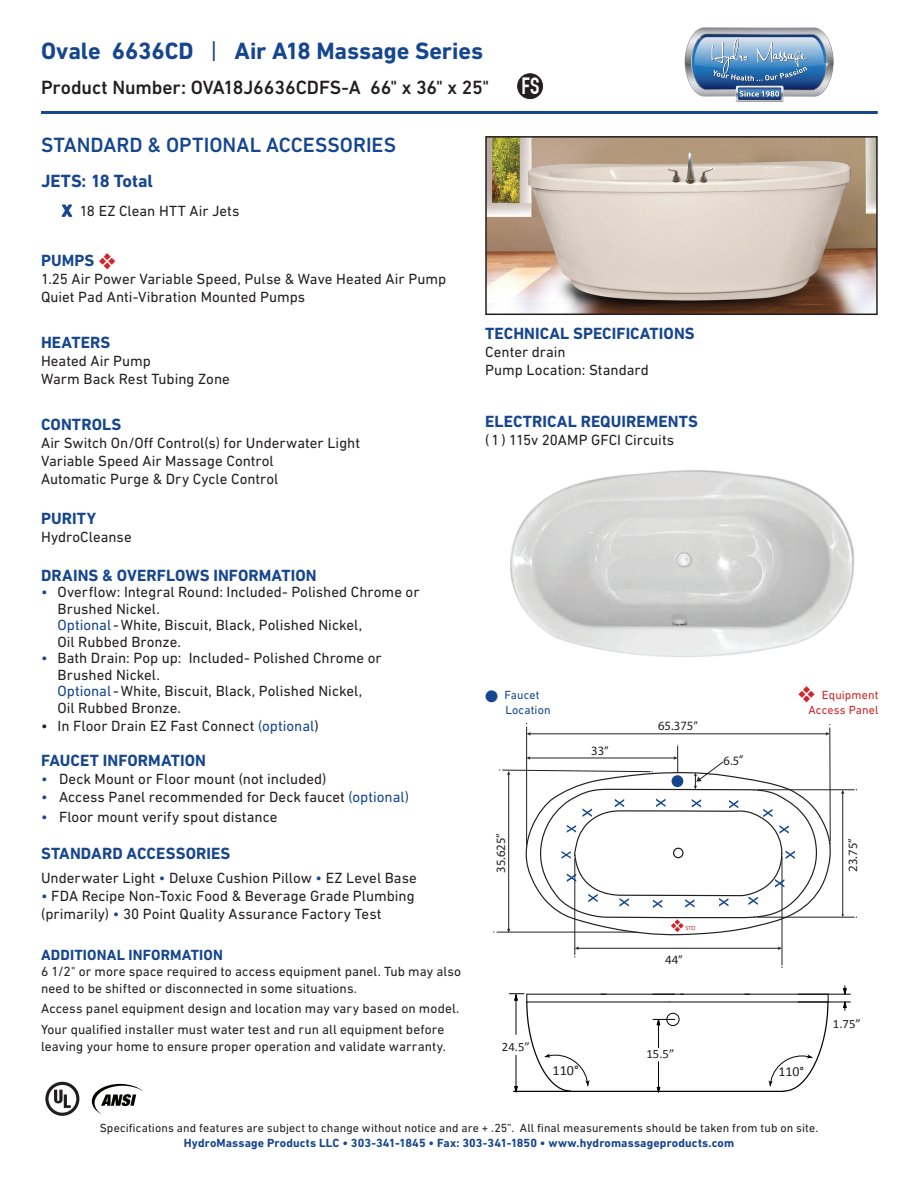
<style>
.page{position:relative;width:918px;height:1188px;background:#fff}
.page>*{position:absolute;margin:0;border:0;box-sizing:border-box;transform-origin:0 0}
.t1{font:700 24px "DIN Next LT Pro";letter-spacing:-.005em;color:#16468d}
.t2{font:700 23.1px "DIN Condensed";color:#fff}
.t3{font:500 21px "DIN Next LT Pro";color:#16468d}
.t4{font:500 19.5px "DIN Next LT Pro";letter-spacing:-.005em;color:#231f20}
.t5{font:700 18px "DIN Next LT Pro";letter-spacing:-.005em;color:#16468d}
.t6{font:700 16.5px "DIN Next LT Pro";letter-spacing:.005em;color:#16468d}
.t7{font:15px/18px "DIN Next LT Pro";color:#231f20}
.t8{font:700 15px "DIN Next LT Pro";letter-spacing:.01em;color:#16468d}
.t9{font:14.1px "Calibri";color:#211e1e}
.t10{font:13.8px "Calibri";color:#211e1e}
.t11{font:13.5px/16.5px "DIN Next LT Pro";letter-spacing:.005em;color:#231f20}
.t12{font:12.75px "Myriad Pro";color:#231f20}
.t13{font:12.75px "Calibri";color:#231f20}
.t14{font:12px "DIN Next LT Pro";letter-spacing:.01em;color:#231f20}
.t15{font:700 12px "DIN Next LT Pro";letter-spacing:.015em;color:#16468d}
.t16{font:12px/14.4px "DIN Next LT Pro";letter-spacing:.01em;color:#d1232a;text-align:right}
.t17{font:12px/14.4px "DIN Next LT Pro";letter-spacing:.01em;color:#16468d}
.t18{font:6px "Myriad Pro";color:#b1282d}
.s1{font-weight:400}
.s2{font-weight:700;font-size:16.5px;color:#16468d}
.s3{color:#d1232a}
.s4{color:#16468d}
</style>
<div class="page">
<svg style="left:685px;top:27px;width:149px;height:75px;background:#85a1bf"></svg>
<img style="left:488px;top:139px;width:387px;height:173px">
<div style="left:485px;top:136px;width:393px;height:179px;border:2px solid #231f20"></div>
<svg style="left:575px;top:771px;width:260px;height:166px"></svg>
<hr style="left:757px;top:789px;width:98px;height:1px;background:#231f20">
<hr style="left:574px;top:858px;width:1px;height:97px;background:#231f20">
<hr style="left:782px;top:857px;width:1px;height:109px;background:#231f20">
<hr style="left:830px;top:728px;width:1px;height:114px;background:#231f20">
<hr style="left:526px;top:727px;width:1px;height:118px;background:#231f20">
<hr style="left:757px;top:917px;width:98px;height:1px;background:#231f20">
<hr style="left:842px;top:793px;width:1px;height:122px;background:#231f20">
<svg style="left:841px;top:790px;width:3px;height:4px"></svg>
<hr style="left:578px;top:948px;width:201px;height:1px;background:#231f20">
<svg style="left:575px;top:947px;width:4px;height:3px"></svg>
<hr style="left:529px;top:734px;width:298px;height:1px;background:#231f20">
<svg style="left:527px;top:732px;width:4px;height:4px"></svg>
<svg style="left:826px;top:732px;width:4px;height:4px"></svg>
<hr style="left:527px;top:1002px;width:143px;height:1px;background:#040503">
<hr style="left:514px;top:1091px;width:270px;height:1px;background:#040503">
<hr style="left:527px;top:994px;width:301px;height:1px;background:#040503">
<hr style="left:670px;top:1002px;width:158px;height:1px;background:#040503">
<svg style="left:653px;top:1019px;width:22px;height:29px"></svg>
<svg style="left:653px;top:994px;width:31px;height:1px"></svg>
<hr style="left:798px;top:994px;width:52px;height:1px;background:#040503">
<hr style="left:798px;top:1002px;width:52px;height:1px;background:#040503">
<svg style="left:843px;top:1002px;width:3px;height:8px"></svg>
<svg style="left:843px;top:986px;width:3px;height:8px"></svg>
<svg style="left:509px;top:993px;width:81px;height:99px"></svg>
<svg style="left:769px;top:994px;width:60px;height:98px"></svg>
<svg style="left:656px;top:1087px;width:5px;height:6px"></svg>
<hr style="left:658px;top:1062px;width:1px;height:30px;background:#040503">
<div style="left:667px;top:1013px;width:12px;height:13px;border:1px solid #040503;border-radius:50%"></div>
<svg style="left:493px;top:745px;width:325px;height:188px"></svg>
<svg style="left:517px;top:73px;width:26px;height:26px"></svg>
<hr style="left:41px;top:111px;width:837px;height:3px;background:#16468d">
<img style="left:510px;top:470px;width:345px;height:187px">
<svg style="left:92px;top:1084px;width:51px;height:31px"></svg>
<svg style="left:45px;top:1082px;width:34px;height:34px"></svg>
<div style="left:49px;top:1085px;width:27px;height:28px;background:#fff;border-radius:50%"></div>
<svg style="left:54px;top:1090px;width:17px;height:18px"></svg>
<h1 class="t1" style="left:41px;top:37px;width:444px">Ovale 6636CD <span class="s1">|</span> Air A18 Massage Series</h1>
<h3 class="t4" style="left:41px;top:76px;width:450px">Product Number: OVA18J6636CDFS-A 66" x 36" x 25"</h3>
<h2 class="t2" style="left:522px;top:73px;width:19px">FS</h2>
<h3 class="t3" style="left:41px;top:133px;width:357px">STANDARD &amp; OPTIONAL ACCESSORIES</h3>
<p class="t5" style="left:41px;top:171px;width:113px">JETS: 18 Total</p>
<p class="t7" style="left:62px;top:202px;width:179px"><span class="s2">X</span> 18 EZ Clean HTT Air Jets</p>
<p class="t6" style="left:41px;top:251px;width:76px">PUMPS <span class="s3">❖</span></p>
<p class="t7" style="left:41px;top:270px;width:407px">1.25 Air Power Variable Speed, Pulse &amp; Wave Heated Air Pump<br>Quiet Pad Anti-Vibration Mounted Pumps</p>
<p class="t6" style="left:41px;top:333px;width:71px">HEATERS</p>
<p class="t7" style="left:41px;top:352px;width:190px">Heated Air Pump<br>Warm Back Rest Tubing Zone</p>
<p class="t6" style="left:41px;top:415px;width:82px">CONTROLS</p>
<p class="t7" style="left:41px;top:434px;width:321px">Air Switch On/Off Control(s) for Underwater Light<br>Variable Speed Air Massage Control<br>Automatic Purge &amp; Dry Cycle Control</p>
<p class="t6" style="left:41px;top:508px;width:57px">PURITY</p>
<p class="t7" style="left:41px;top:527px;width:92px">HydroCleanse</p>
<p class="t6" style="left:41px;top:565px;width:277px">DRAINS &amp; OVERFLOWS INFORMATION</p>
<p class="t7" style="left:58px;top:584px;width:364px;line-height:16.5px;text-indent:-16px"><span class="s4">•</span> Overflow: Integral Round: Included- Polished Chrome or Brushed Nickel.<br><span class="s4">Optional</span>-White, Biscuit, Black, Polished Nickel,<br>Oil Rubbed Bronze.</p>
<p class="t7" style="left:58px;top:650px;width:326px;line-height:16.5px;text-indent:-16px"><span class="s4">•</span> Bath Drain: Pop up: Included- Polished Chrome or Brushed Nickel.<br><span class="s4">Optional</span>-White, Biscuit, Black, Polished Nickel, Oil Rubbed Bronze.</p>
<p class="t7" style="left:41px;top:716px;width:279px">• In Floor Drain EZ Fast Connect <span class="s4">(optional</span>)</p>
<p class="t6" style="left:41px;top:751px;width:166px">FAUCET INFORMATION</p>
<p class="t7" style="left:41px;top:770px;width:287px"><span class="s4">•</span> Deck Mount or Floor mount (not included)</p>
<p class="t7" style="left:41px;top:788px;width:369px"><span class="s4">•</span> Access Panel recommended for Deck faucet <span class="s4">(optional)</span></p>
<p class="t7" style="left:41px;top:808px;width:238px"><span class="s4">•</span> Floor mount verify spout distance</p>
<p class="t6" style="left:41px;top:844px;width:191px">STANDARD ACCESSORIES</p>
<p class="t7" style="left:41px;top:868px;width:377px">Underwater Light <span class="s4">•</span> Deluxe Cushion Pillow <span class="s4">•</span> EZ Level Base</p>
<p class="t7" style="left:41px;top:886px;width:375px"><span class="s4">•</span> FDA Recipe Non-Toxic Food &amp; Beverage Grade Plumbing (primarily) <span class="s4">•</span> 30 Point Quality Assurance Factory Test</p>
<p class="t8" style="left:41px;top:946px;width:183px">ADDITIONAL INFORMATION</p>
<p class="t11" style="left:41px;top:963px;width:422px">6 1/2" or more space required to access equipment panel. Tub may also need to be shifted or disconnected in some situations.</p>
<p class="t11" style="left:41px;top:998px;width:420px;line-height:20.9px">Access panel equipment design and location may vary based on model.<br>Your qualified installer must water test and run all equipment before</p>
<p class="t11" style="left:41px;top:1038px;width:406px">leaving your home to ensure proper operation and validate warranty.</p>
<p class="t6" style="left:485px;top:324px;width:211px">TECHNICAL SPECIFICATIONS</p>
<p class="t7" style="left:485px;top:343px;width:165px">Center drain<br>Pump Location: Standard</p>
<p class="t6" style="left:485px;top:412px;width:214px">ELECTRICAL REQUIREMENTS</p>
<p class="t7" style="left:485px;top:431px;width:191px">(1) 115v 20AMP GFCI Circuits</p>
<p class="t17" style="left:505px;top:688px;width:47px;text-indent:-20px">● Faucet<br>Location</p>
<p class="t12" style="left:591px;top:743px;width:19px">33”</p>
<p class="t12" style="left:658px;top:718px;width:41px">65.375”</p>
<p class="t12" style="left:723px;top:753px;width:22px;rotate:-1deg">6.5”</p>
<p class="t16" style="left:798px;top:688px;width:82px">❖ Equipment<br>Access Panel</p>
<p class="t12" style="left:493px;top:873px;width:41px;rotate:-90deg">35.625”</p>
<p class="t12" style="left:845px;top:872px;width:35px;rotate:-90deg">23.75”</p>
<p class="t18" style="left:685px;top:924px;width:12px">STD</p>
<p class="t12" style="left:665px;top:952px;width:19px">44”</p>
<p class="t13" style="left:502px;top:1038px;width:29px">24.5”</p>
<p class="t13" style="left:646px;top:1046px;width:29px">15.5”</p>
<p class="t9" style="left:553px;top:1062px;width:28px">110°</p>
<p class="t10" style="left:779px;top:1063px;width:27px">110°</p>
<p class="t13" style="left:833px;top:1015px;width:29px">1.75”</p>
<p class="t14" style="left:100px;top:1121px;width:720px">Specifications and features are subject to change without notice and are + .25”. All final measurements should be taken from tub on site.</p>
<p class="t15" style="left:184px;top:1135px;width:552px">HydroMassage Products LLC • 303-341-1845 • Fax: 303-341-1850 • www.hydromassageproducts.com</p>
</div>
